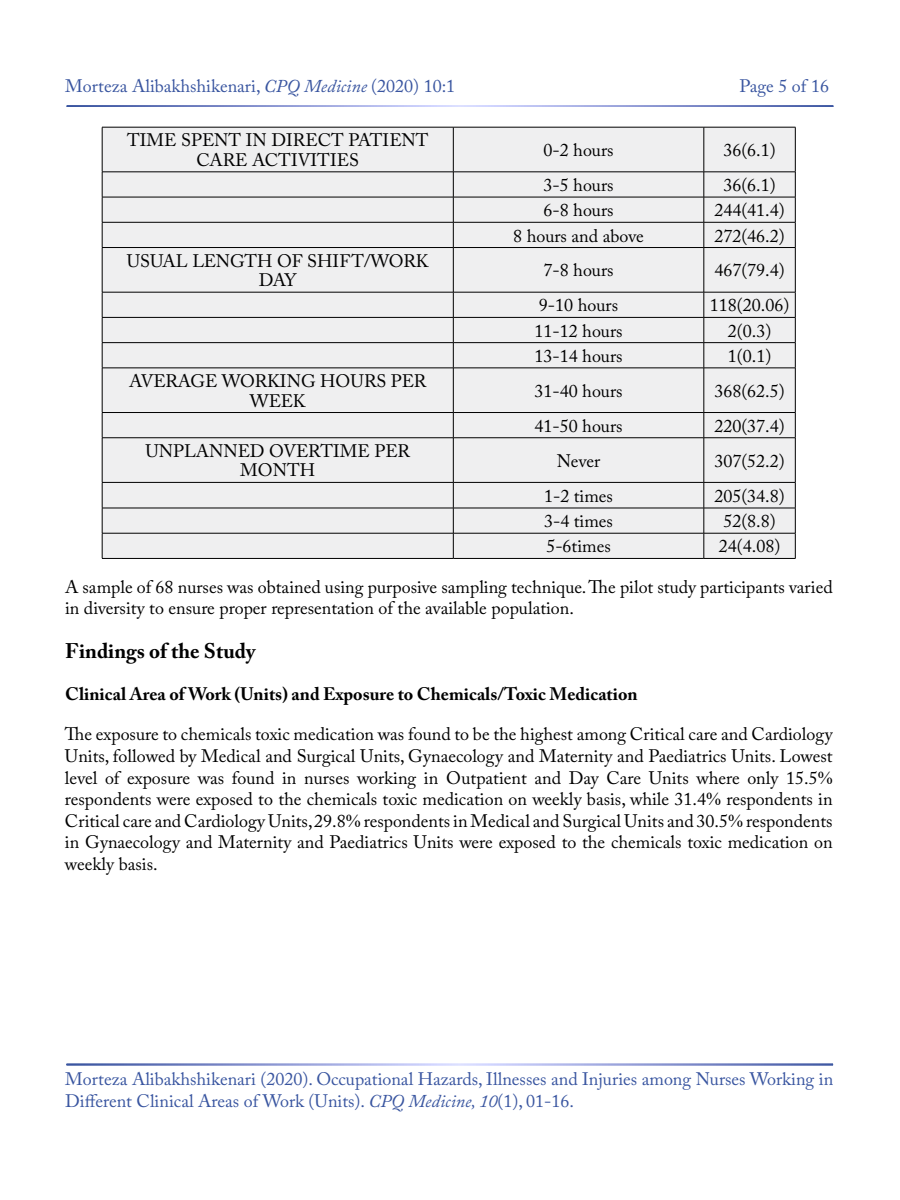
<style>
.page{position:relative;width:900px;height:1200px;background:#fff}
.page>*{position:absolute;margin:0;border:0;box-sizing:border-box;transform-origin:0 0}
.t1{font:700 21px "Adobe Caslon Pro";color:#000}
.t2{font:18px/21.6px "Adobe Caslon Pro";color:#000;text-align:center}
.t3{font:18px/21.6px "Adobe Caslon Pro";color:#3955a0}
.t4{font:700 18px "Adobe Caslon Pro";color:#000}
.s1{font-style:italic}
.s2{font-family:"Times New Roman"}
</style>
<div class="page">
<div style="left:103px;top:128px;width:692px;height:430px;background:#efeff0"></div>
<hr style="left:102px;top:482px;width:351px;height:1px;background:#000">
<hr style="left:453px;top:482px;width:251px;height:1px;background:#000">
<hr style="left:704px;top:482px;width:92px;height:1px;background:#000">
<hr style="left:102px;top:508px;width:351px;height:1px;background:#000">
<hr style="left:453px;top:508px;width:251px;height:1px;background:#000">
<hr style="left:704px;top:508px;width:92px;height:1px;background:#000">
<hr style="left:102px;top:533px;width:351px;height:1px;background:#000">
<svg style="left:102px;top:483px;width:1px;height:75px"></svg>
<hr style="left:453px;top:533px;width:251px;height:1px;background:#000">
<svg style="left:453px;top:483px;width:1px;height:75px"></svg>
<hr style="left:704px;top:533px;width:92px;height:1px;background:#000">
<svg style="left:704px;top:483px;width:1px;height:75px"></svg>
<svg style="left:795px;top:483px;width:1px;height:75px"></svg>
<hr style="left:102px;top:558px;width:351px;height:1px;background:#000">
<hr style="left:453px;top:558px;width:251px;height:1px;background:#000">
<hr style="left:704px;top:558px;width:92px;height:1px;background:#000">
<hr style="left:102px;top:127px;width:351px;height:1px;background:#000">
<hr style="left:102px;top:127px;width:1px;height:45px;background:#000">
<hr style="left:453px;top:127px;width:251px;height:1px;background:#000">
<hr style="left:453px;top:127px;width:1px;height:45px;background:#000">
<hr style="left:704px;top:127px;width:92px;height:1px;background:#000">
<hr style="left:704px;top:127px;width:1px;height:45px;background:#000">
<hr style="left:795px;top:127px;width:1px;height:45px;background:#000">
<hr style="left:102px;top:172px;width:351px;height:1px;background:#000">
<hr style="left:453px;top:172px;width:251px;height:1px;background:#000">
<hr style="left:704px;top:172px;width:92px;height:1px;background:#000">
<hr style="left:102px;top:197px;width:351px;height:1px;background:#000">
<hr style="left:453px;top:197px;width:251px;height:1px;background:#000">
<hr style="left:704px;top:197px;width:92px;height:1px;background:#000">
<hr style="left:102px;top:222px;width:351px;height:1px;background:#000">
<svg style="left:102px;top:172px;width:1px;height:75px"></svg>
<hr style="left:453px;top:222px;width:251px;height:1px;background:#000">
<svg style="left:453px;top:172px;width:1px;height:75px"></svg>
<hr style="left:704px;top:222px;width:92px;height:1px;background:#000">
<svg style="left:704px;top:172px;width:1px;height:75px"></svg>
<svg style="left:795px;top:172px;width:1px;height:75px"></svg>
<hr style="left:102px;top:247px;width:351px;height:1px;background:#000">
<hr style="left:102px;top:248px;width:1px;height:44px;background:#000">
<hr style="left:453px;top:247px;width:251px;height:1px;background:#000">
<hr style="left:453px;top:248px;width:1px;height:44px;background:#000">
<hr style="left:704px;top:247px;width:92px;height:1px;background:#000">
<hr style="left:704px;top:248px;width:1px;height:44px;background:#000">
<hr style="left:795px;top:248px;width:1px;height:44px;background:#000">
<hr style="left:102px;top:292px;width:351px;height:1px;background:#000">
<hr style="left:453px;top:292px;width:251px;height:1px;background:#000">
<hr style="left:704px;top:292px;width:92px;height:1px;background:#000">
<hr style="left:102px;top:317px;width:351px;height:1px;background:#000">
<hr style="left:453px;top:317px;width:251px;height:1px;background:#000">
<hr style="left:704px;top:317px;width:92px;height:1px;background:#000">
<hr style="left:102px;top:342px;width:351px;height:1px;background:#000">
<svg style="left:102px;top:292px;width:1px;height:76px"></svg>
<hr style="left:453px;top:342px;width:251px;height:1px;background:#000">
<svg style="left:453px;top:292px;width:1px;height:76px"></svg>
<hr style="left:704px;top:342px;width:92px;height:1px;background:#000">
<svg style="left:704px;top:292px;width:1px;height:76px"></svg>
<svg style="left:795px;top:292px;width:1px;height:76px"></svg>
<hr style="left:102px;top:368px;width:351px;height:1px;background:#000">
<hr style="left:102px;top:368px;width:1px;height:44px;background:#000">
<hr style="left:453px;top:368px;width:251px;height:1px;background:#000">
<hr style="left:453px;top:368px;width:1px;height:44px;background:#000">
<hr style="left:704px;top:368px;width:92px;height:1px;background:#000">
<hr style="left:704px;top:368px;width:1px;height:44px;background:#000">
<hr style="left:795px;top:368px;width:1px;height:44px;background:#000">
<hr style="left:102px;top:412px;width:351px;height:1px;background:#000">
<svg style="left:102px;top:413px;width:1px;height:24px"></svg>
<hr style="left:453px;top:412px;width:251px;height:1px;background:#000">
<svg style="left:453px;top:413px;width:1px;height:24px"></svg>
<hr style="left:704px;top:412px;width:92px;height:1px;background:#000">
<svg style="left:704px;top:413px;width:1px;height:24px"></svg>
<svg style="left:795px;top:413px;width:1px;height:24px"></svg>
<hr style="left:102px;top:437px;width:351px;height:1px;background:#000">
<hr style="left:102px;top:438px;width:1px;height:44px;background:#000">
<hr style="left:453px;top:437px;width:251px;height:1px;background:#000">
<hr style="left:453px;top:438px;width:1px;height:44px;background:#000">
<hr style="left:704px;top:437px;width:92px;height:1px;background:#000">
<hr style="left:704px;top:438px;width:1px;height:44px;background:#000">
<hr style="left:795px;top:438px;width:1px;height:44px;background:#000">
<p class="t3" style="left:65px;top:75px;width:391px">Morteza Alibakhshikenari, <span class="s1">CPQ Medicine</span> (2020) 10:1</p>
<p class="t3" style="left:740px;top:75px;width:91px">Page 5 of 16</p>
<p class="t2" style="left:127px;top:131px;width:303px;line-height:19.4px">TIME SPENT IN DIRECT PATIENT<br>CARE ACTIVITIES</p>
<p class="t2" style="left:543px;top:139px;width:72px">0-2 hours</p>
<p class="t2" style="left:723px;top:139px;width:54px">36(6.1)</p>
<p class="t2" style="left:543px;top:174px;width:72px">3-5 hours</p>
<p class="t2" style="left:723px;top:174px;width:54px">36(6.1)</p>
<p class="t2" style="left:543px;top:199px;width:72px">6-8 hours</p>
<p class="t2" style="left:714px;top:199px;width:72px">244(41.4)</p>
<p class="t2" style="left:513px;top:225px;width:132px">8 hours and above</p>
<p class="t2" style="left:714px;top:225px;width:72px">272(46.2)</p>
<p class="t2" style="left:127px;top:251px;width:303px;line-height:19.4px">USUAL LENGTH OF SHIFT/WORK<br>DAY</p>
<p class="t2" style="left:543px;top:259px;width:72px">7-8 hours</p>
<p class="t2" style="left:714px;top:259px;width:72px">467(79.4)</p>
<p class="t2" style="left:539px;top:294px;width:81px">9-10 hours</p>
<p class="t2" style="left:710px;top:294px;width:81px">118(20.06)</p>
<p class="t2" style="left:534px;top:320px;width:90px">11-12 hours</p>
<p class="t2" style="left:728px;top:320px;width:45px">2(0.3)</p>
<p class="t2" style="left:534px;top:345px;width:90px">13-14 hours</p>
<p class="t2" style="left:728px;top:345px;width:45px">1(0.1)</p>
<p class="t2" style="left:129px;top:371px;width:299px;line-height:19.4px">AVERAGE WORKING HOURS PER<br>WEEK</p>
<p class="t2" style="left:534px;top:380px;width:90px">31-40 hours</p>
<p class="t2" style="left:714px;top:380px;width:72px">368(62.5)</p>
<p class="t2" style="left:534px;top:415px;width:90px">41-50 hours</p>
<p class="t2" style="left:714px;top:415px;width:72px">220(37.4)</p>
<p class="t2" style="left:145px;top:441px;width:266px;line-height:19.4px">UNPLANNED OVERTIME PER<br>MONTH</p>
<p class="t2" style="left:557px;top:450px;width:45px">Never</p>
<p class="t2" style="left:714px;top:450px;width:72px">307(52.2)</p>
<p class="t2" style="left:544px;top:485px;width:70px">1-2 times</p>
<p class="t2" style="left:714px;top:485px;width:72px">205(34.8)</p>
<p class="t2" style="left:544px;top:510px;width:70px">3-4 times</p>
<p class="t2" style="left:723px;top:510px;width:54px">52(8.8)</p>
<p class="t2" style="left:546px;top:535px;width:66px">5-6times</p>
<p class="t2" style="left:719px;top:535px;width:63px">24(4.08)</p>
<p class="t2" style="left:65px;top:576px;width:769px;text-align:left">A sample of 68 nurses was obtained using purposive sampling technique. The pilot study participants varied in diversity to ensure proper representation of the available population.</p>
<p class="t1" style="left:65px;top:639px;width:192px">Findings of the Study</p>
<p class="t4" style="left:65px;top:683px;width:574px">Clinical Area of Work (Units) and Exposure to Chemicals/Toxic Medication</p>
<p class="t2" style="left:65px;top:723px;width:769px;text-align:justify">The exposure to chemicals toxic medication was found to be the highest among Critical care and Cardiology Units, followed by Medical and Surgical Units, Gynaecology and Maternity and Paediatrics Units. Lowest level of exposure was found in nurses working in Outpatient and Day Care Units where only 15.5<span class="s2">% </span>respondents were exposed to the chemicals toxic medication on weekly basis, while 31.4<span class="s2">%</span> respondents in Critical care and Cardiology Units, 29.8<span class="s2">%</span> respondents in Medical and Surgical Units and 30.5<span class="s2">%</span> respondents in Gynaecology and Maternity and Paediatrics Units were exposed to the chemicals toxic medication on weekly basis.</p>
<p class="t3" style="left:65px;top:1068px;width:769px">Morteza Alibakhshikenari (2020). Occupational Hazards, Illnesses and Injuries among Nurses Working in<br>Different Clinical Areas of Work (Units). <span class="s1">CPQ Medicine, 10</span>(1), 01-16.</p>
</div>
